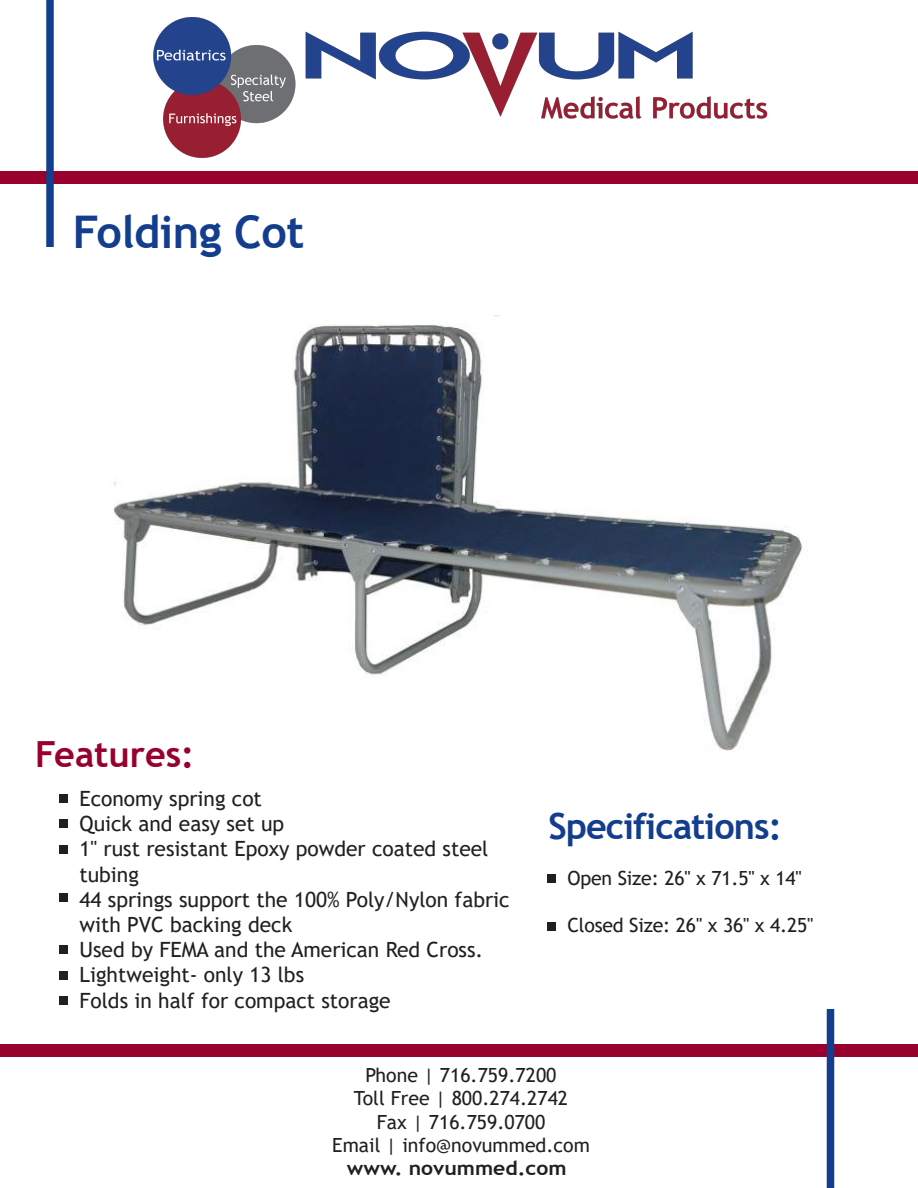
<style>
.page{position:relative;width:918px;height:1188px;background:#fff}
.page>*{position:absolute;margin:0;border:0;box-sizing:border-box;transform-origin:0 0}
.t1{font:700 45px "Trebuchet MS";letter-spacing:-.01em;color:#133d8d}
.t2{font:700 36px "Trebuchet MS";letter-spacing:-.025em;color:#133d8d}
.t3{font:700 36px "Trebuchet MS";color:#98002e}
.t4{font:21px/25.2px "Trebuchet MS";color:#231f20}
.t5{font:19.5px/23.4px "Trebuchet MS";color:#231f20;text-align:center}
.t6{font:700 19.5px "Trebuchet MS";color:#231f20;scale:1.09 1}
</style>
<div class="page">
<img style="left:114px;top:324px;width:689px;height:427px">
<div style="left:0;top:1044px;width:918px;height:12px;background:#98002e"></div>
<div style="left:0;top:172px;width:918px;height:12px;background:#98002e"></div>
<div style="left:46px;top:0;width:8px;height:247px;background:#133d8d"></div>
<div style="left:827px;top:1009px;width:7px;height:179px;background:#133d8d"></div>
<div style="left:59px;top:794px;width:9px;height:9px;background:#231f20"></div>
<div style="left:59px;top:819px;width:9px;height:9px;background:#231f20"></div>
<div style="left:59px;top:845px;width:9px;height:8px;background:#231f20"></div>
<div style="left:59px;top:894px;width:9px;height:8px;background:#231f20"></div>
<div style="left:59px;top:945px;width:9px;height:9px;background:#231f20"></div>
<div style="left:59px;top:972px;width:9px;height:8px;background:#231f20"></div>
<div style="left:59px;top:997px;width:9px;height:8px;background:#231f20"></div>
<img style="left:153px;top:17px;width:615px;height:141px">
<div style="left:547px;top:875px;width:9px;height:8px;background:#231f20"></div>
<div style="left:547px;top:922px;width:9px;height:9px;background:#231f20"></div>
<h1 class="t1" style="left:73px;top:204px;width:233px">Folding Cot</h1>
<h2 class="t3" style="left:35px;top:731px;width:161px">Features:</h2>
<p class="t4" style="left:80px;top:786px;width:432px">Economy spring cot<br>Quick and easy set up<br>1" rust resistant Epoxy powder coated steel tubing<br>44 springs support the 100% Poly/Nylon fabric with PVC backing deck<br>Used by FEMA and the American Red Cross.<br>Lightweight- only 13 lbs<br>Folds in half for compact storage</p>
<h2 class="t2" style="left:549px;top:804px;width:235px">Specifications:</h2>
<p class="t5" style="left:568px;top:867px;width:236px">Open Size: 26" x 71.5" x 14"</p>
<p class="t5" style="left:568px;top:913px;width:248px">Closed Size: 26" x 36" x 4.25"</p>
<p class="t5" style="left:332px;top:1063px;width:259px">Phone | 716.759.7200<br>Toll Free | 800.274.2742<br>Fax | 716.759.0700<br>Email | info@novummed.com</p>
<p class="t6" style="left:347px;top:1156px;width:203px">www. novummed.com</p>
</div>
